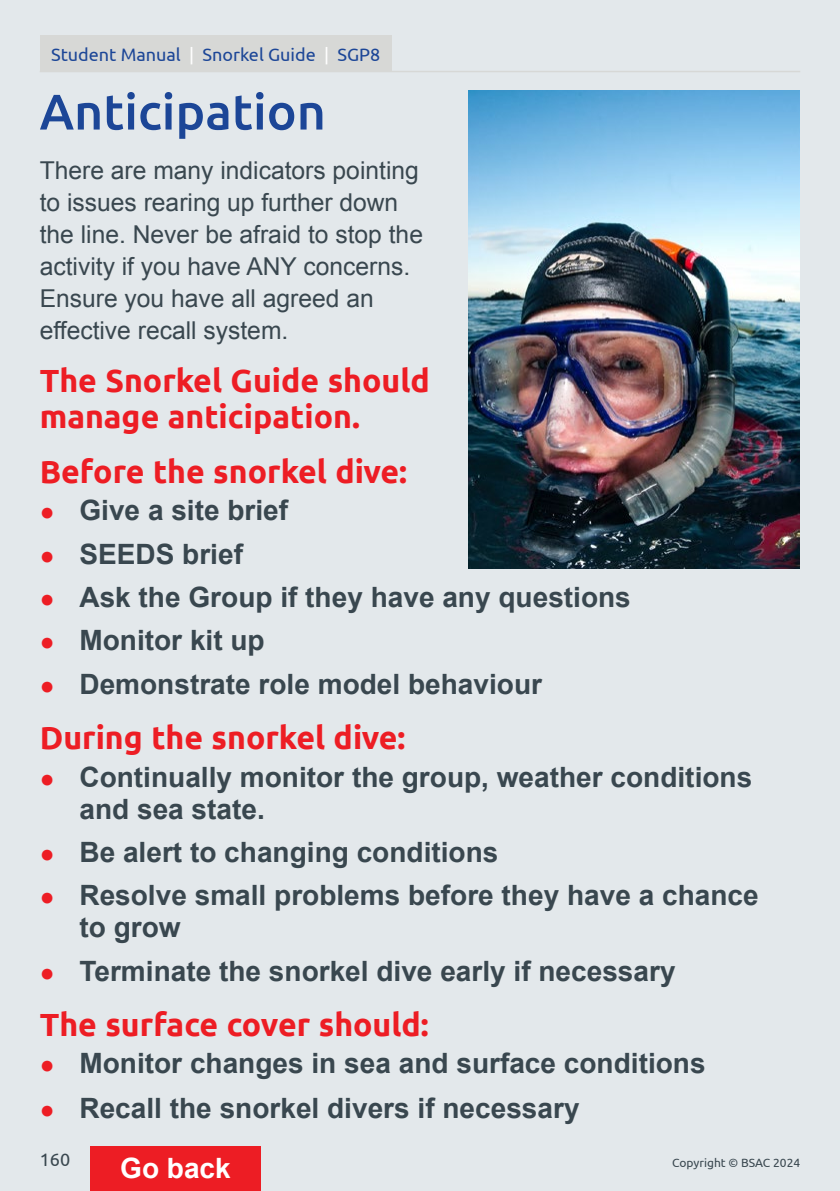
<style>
.page{position:relative;width:840px;height:1191px;background:#fff}
.page>*{position:absolute;margin:0;border:0;box-sizing:border-box;transform-origin:0 0}
.t1{font:500 50px "Ubuntu";color:#1c4697}
.t2{font:700 32px/36px "Ubuntu";color:#ed1d24}
.t3{font:700 28px/32px "Arial";color:#39474f}
.t4{font:700 28px "Arial";color:#fff}
.t5{font:24.6px/32px "Arial";color:#39474f}
.t6{font:18px "Ubuntu";color:#1c4697}
.t7{font:18px "Ubuntu";color:#39474f}
.t8{font:12px "Ubuntu";color:#39474f}
.s1{color:#fff}
.s2{font-family:"Times New Roman";font-weight:400;font-size:24.6px;color:#ed1d24}
</style>
<div class="page">
<div style="left:0;top:0;width:839px;height:1191px;background:#e3e8eb"></div>
<div style="left:90px;top:1146px;width:171px;height:45px;background:#ed1d24"></div>
<hr style="left:40px;top:71px;width:759px;height:1px;background:#d7d8d6">
<div style="left:40px;top:36px;width:351px;height:36px;background:#d7d8d6"></div>
<img style="left:468px;top:91px;width:331px;height:477px">
<p class="t6" style="left:51px;top:44px;width:330px">Student Manual <span class="s1">|</span> Snorkel Guide <span class="s1">|</span> SGP8</p>
<h1 class="t1" style="left:40px;top:80px;width:287px">Anticipation</h1>
<p class="t5" style="left:40px;top:154px;width:384px">There are many indicators pointing to issues rearing up further down the line. Never be afraid to stop the activity if you have ANY concerns.<br>Ensure you have all agreed an effective recall system.</p>
<p class="t2" style="left:40px;top:362px;width:391px">The Snorkel Guide should manage anticipation.</p>
<p class="t2" style="left:40px;top:453px;width:369px">Before the snorkel dive:</p>
<p class="t3" style="left:40px;top:495px;width:250px"><span class="s2">●</span> Give a site brief</p>
<p class="t3" style="left:40px;top:539px;width:205px"><span class="s2">●</span> SEEDS brief</p>
<p class="t3" style="left:40px;top:582px;width:592px"><span class="s2">●</span> Ask the Group if they have any questions</p>
<p class="t3" style="left:40px;top:625px;width:226px"><span class="s2">●</span> Monitor kit up</p>
<p class="t3" style="left:40px;top:669px;width:503px"><span class="s2">●</span> Demonstrate role model behaviour</p>
<p class="t2" style="left:40px;top:719px;width:367px">During the snorkel dive:</p>
<p class="t3" style="left:79px;top:761px;width:674px;text-indent:-40px"><span class="s2">●</span> Continually monitor the group, weather conditions and sea state.</p>
<p class="t3" style="left:40px;top:837px;width:460px"><span class="s2">●</span> Be alert to changing conditions</p>
<p class="t3" style="left:79px;top:880px;width:680px;text-indent:-40px"><span class="s2">●</span> Resolve small problems before they have a chance to grow</p>
<p class="t3" style="left:40px;top:955px;width:637px"><span class="s2">●</span> Terminate the snorkel dive early if necessary</p>
<p class="t2" style="left:40px;top:1005px;width:390px">The surface cover should:</p>
<p class="t3" style="left:40px;top:1048px;width:667px"><span class="s2">●</span> Monitor changes in sea and surface conditions</p>
<p class="t3" style="left:40px;top:1093px;width:541px"><span class="s2">●</span> Recall the snorkel divers if necessary</p>
<p class="t7" style="left:40px;top:1148px;width:32px">160</p>
<p class="t8" style="left:671px;top:1155px;width:129px">Copyright © BSAC 2024</p>
<p class="t4" style="left:120px;top:1149px;width:112px">Go back</p>
</div>
